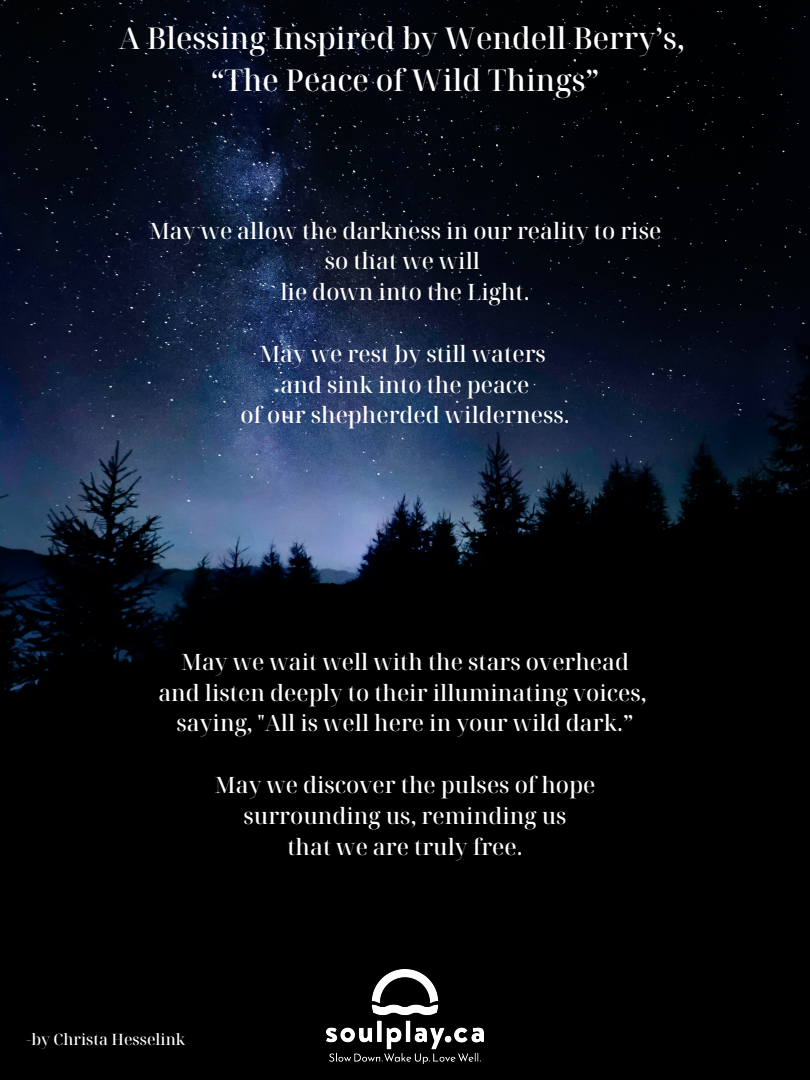
<style>
.page{position:relative;width:810px;height:1080px;background:#fff}
.page>*{position:absolute;margin:0;border:0;box-sizing:border-box;transform-origin:0 0}
.t1{font:500 30px/41.8px "Noto Serif Display";color:#fff;text-align:center}
.t2{font:500 22.5px/30.8px "Noto Serif Display";color:#fff;text-align:center}
.t3{font:500 15.62px "Noto Serif Display";color:#fff}
</style>
<div class="page">
<img style="left:0;top:0;width:810px;height:1080px">
<img style="left:326px;top:969px;width:158px;height:95px">
<h1 class="t1" style="left:118px;top:16px;width:568px">A Blessing Inspired by Wendell Berry’s, “The Peace of Wild Things”</h1>
<p class="t2" style="left:149px;top:215px;width:514px">May we allow the darkness in our reality to rise so that we will<br>lie down into the Light.</p>
<p class="t2" style="left:240px;top:338px;width:331px">May we rest by still waters and sink into the peace<br>of our shepherded wilderness.</p>
<p class="t2" style="left:158px;top:646px;width:490px">May we wait well with the stars overhead and listen deeply to their illuminating voices, saying, "All is well here in your wild dark.”</p>
<p class="t2" style="left:215px;top:769px;width:382px">May we discover the pulses of hope surrounding us, reminding us<br>that we are truly free.</p>
<p class="t3" style="left:27px;top:1028px;width:160px">-by Christa Hesselink</p>
</div>
